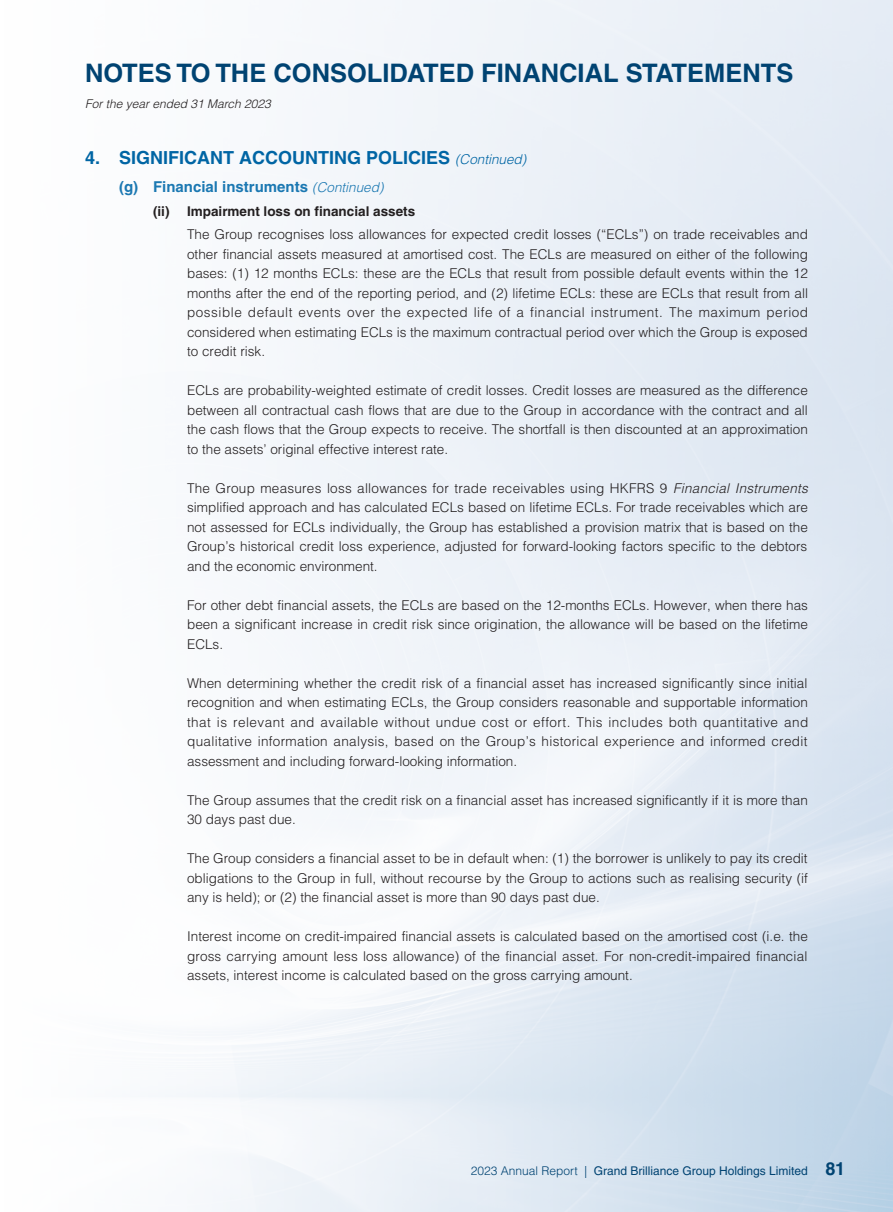
<style>
.page{position:relative;width:893px;height:1212px;background:#fff}
.page>*{position:absolute;margin:0;border:0;box-sizing:border-box;transform-origin:0 0}
.t1{font:700 25.5px "Helvetica LT Std";color:#004372}
._01_H1{font:700 18px "Helvetica LT Std";color:#0065a4}
._02_H2{font:700 15px "Helvetica LT Std";color:#1b78b2}
._00_txt{font:300 13.5px/19.5px "Helvetica LT Std";color:#231f20;text-align:justify}
._03_H3{font:700 13.5px "Helvetica LT Std";color:#231f20}
.t2{font:12px "Helvetica LT Std";color:#004372}
.t3{font:italic 300 12px "Helvetica LT Std";color:#231f20}
.s1{font-weight:300;font-style:italic;font-size:13.5px}
.s2{font-style:italic}
.s3{font-weight:300}
.s4{font-weight:700;font-size:18px}
</style>
<div class="page">
<h1 class="t1" style="left:85px;top:58px;width:710px">NOTES TO THE CONSOLIDATED FINANCIAL STATEMENTS</h1>
<p class="t3" style="left:85px;top:96px;width:187px">For the year ended 31 March 2023</p>
<p class="_01_H1" style="left:85px;top:146px;width:443px">4. SIGNIFICANT ACCOUNTING POLICIES <span class="s1">(Continued)</span></p>
<p class="_02_H2" style="left:119px;top:177px;width:266px">(g) Financial instruments <span class="s1">(Continued)</span></p>
<p class="_03_H3" style="left:153px;top:203px;width:264px">(ii) Impairment loss on financial assets</p>
<p class="_00_txt" style="left:187px;top:225px;width:623px">The Group recognises loss allowances for expected credit losses (“ECLs”) on trade receivables and other financial assets measured at amortised cost. The ECLs are measured on either of the following bases: (1) 12 months ECLs: these are the ECLs that result from possible default events within the 12 months after the end of the reporting period, and (2) lifetime ECLs: these are ECLs that result from all possible default events over the expected life of a financial instrument. The maximum period considered when estimating ECLs is the maximum contractual period over which the Group is exposed to credit risk.</p>
<p class="_00_txt" style="left:187px;top:381px;width:622px">ECLs are probability-weighted estimate of credit losses. Credit losses are measured as the difference between all contractual cash flows that are due to the Group in accordance with the contract and all the cash flows that the Group expects to receive. The shortfall is then discounted at an approximation to the assets’ original effective interest rate.</p>
<p class="_00_txt" style="left:187px;top:478px;width:622px">The Group measures loss allowances for trade receivables using HKFRS 9 <span class="s2">Financial Instruments </span>simplified approach and has calculated ECLs based on lifetime ECLs. For trade receivables which are not assessed for ECLs individually, the Group has established a provision matrix that is based on the Group’s historical credit loss experience, adjusted for forward-looking factors specific to the debtors and the economic environment.</p>
<p class="_00_txt" style="left:187px;top:595px;width:622px">For other debt financial assets, the ECLs are based on the 12-months ECLs. However, when there has been a significant increase in credit risk since origination, the allowance will be based on the lifetime ECLs.</p>
<p class="_00_txt" style="left:187px;top:673px;width:623px">When determining whether the credit risk of a financial asset has increased significantly since initial recognition and when estimating ECLs, the Group considers reasonable and supportable information that is relevant and available without undue cost or effort. This includes both quantitative and qualitative information analysis, based on the Group’s historical experience and informed credit assessment and including forward-looking information.</p>
<p class="_00_txt" style="left:187px;top:790px;width:622px">The Group assumes that the credit risk on a financial asset has increased significantly if it is more than<br>30 days past due.</p>
<p class="_00_txt" style="left:187px;top:849px;width:622px">The Group considers a financial asset to be in default when: (1) the borrower is unlikely to pay its credit obligations to the Group in full, without recourse by the Group to actions such as realising security (if any is held); or (2) the financial asset is more than 90 days past due.</p>
<p class="_00_txt" style="left:187px;top:927px;width:622px">Interest income on credit-impaired financial assets is calculated based on the amortised cost (i.e. the gross carrying amount less loss allowance) of the financial asset. For non-credit-impaired financial assets, interest income is calculated based on the gross carrying amount.</p>
<p class="t2" style="left:471px;top:1163px;width:376px"><span class="s3">2023 Annual Report |</span> Grand Brilliance Group Holdings Limited <span class="s4">81</span></p>
</div>
